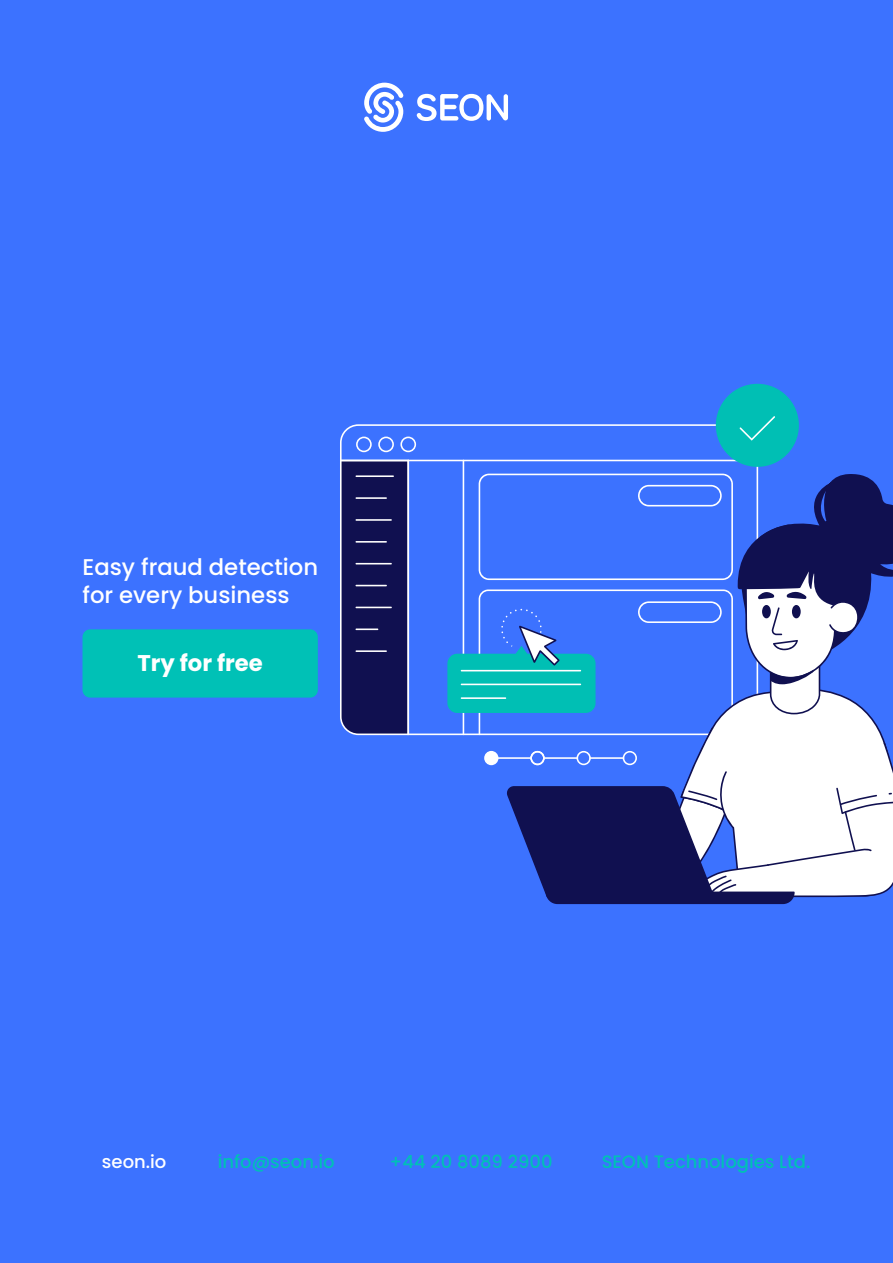
<style>
.page{position:relative;width:893px;height:1263px;background:#3c72ff}
.page>*{position:absolute;margin:0;border:0;box-sizing:border-box;transform-origin:0 0}
.t1{font:500 22.8px/28.3px "Poppins";color:#fff}
.t2{font:700 22.8px "Poppins";color:#fff}
.t3{font:500 18px "Poppins";color:#00c1b6}
.t4{font:500 18px "Poppins";color:#fff}
</style>
<div class="page">
<div style="left:83px;top:629px;width:235px;height:68px;background:#00c1b6;border-radius:8px"></div>
<svg style="left:416px;top:94px;width:92px;height:27px"></svg>
<svg style="left:364px;top:83px;width:40px;height:49px"></svg>
<svg style="left:340px;top:424px;width:418px;height:311px"></svg>
<hr style="left:407px;top:460px;width:351px;height:1px;background:#fff">
<svg style="left:356px;top:437px;width:16px;height:15px"></svg>
<svg style="left:378px;top:437px;width:16px;height:15px"></svg>
<svg style="left:400px;top:437px;width:16px;height:15px"></svg>
<hr style="left:463px;top:460px;width:1px;height:275px;background:#fff">
<hr style="left:356px;top:475px;width:38px;height:2px;background:#fff">
<hr style="left:356px;top:497px;width:31px;height:2px;background:#fff">
<hr style="left:356px;top:519px;width:36px;height:2px;background:#fff">
<hr style="left:356px;top:541px;width:31px;height:2px;background:#fff">
<hr style="left:356px;top:563px;width:36px;height:1px;background:#fff">
<hr style="left:356px;top:585px;width:31px;height:1px;background:#fff">
<hr style="left:356px;top:607px;width:36px;height:1px;background:#fff">
<hr style="left:356px;top:628px;width:22px;height:2px;background:#fff">
<hr style="left:356px;top:650px;width:31px;height:2px;background:#fff">
<div style="left:716px;top:384px;width:83px;height:83px;background:#00bfb4;border-radius:50%"></div>
<svg style="left:740px;top:416px;width:35px;height:25px"></svg>
<svg style="left:447px;top:473px;width:446px;height:431px"></svg>
<hr style="left:497px;top:757px;width:35px;height:2px;background:#fff">
<hr style="left:543px;top:757px;width:35px;height:2px;background:#fff">
<hr style="left:589px;top:757px;width:35px;height:2px;background:#fff">
<p class="t1" style="left:82px;top:553px;width:237px">Easy fraud detection for every business</p>
<p class="t2" style="left:137px;top:650px;width:127px">Try for free</p>
<p class="t3" style="left:218px;top:1151px;width:118px">info@seon.io</p>
<p class="t4" style="left:102px;top:1151px;width:66px">seon.io</p>
<p class="t3" style="left:390px;top:1151px;width:164px">+44 20 8089 2900</p>
<p class="t3" style="left:602px;top:1151px;width:210px">SEON Technologies Ltd.</p>
</div>
